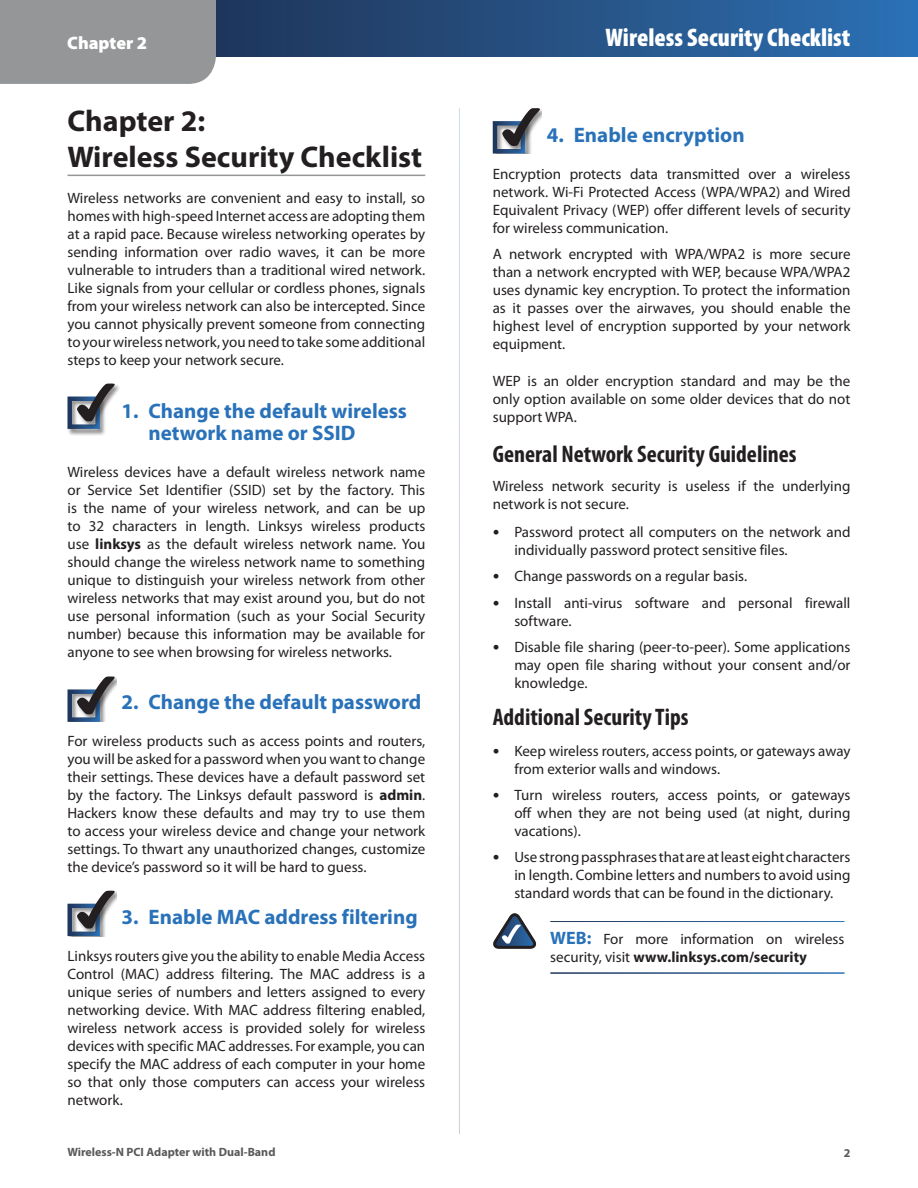
<style>
.page{position:relative;width:918px;height:1188px;background:#fff}
.page>*{position:absolute;margin:0;border:0;box-sizing:border-box;transform-origin:0 0}
.t1{font:700 30px/36px "Myriad Pro";color:#231f20}
.t2{font:900 condensed 25.5px "Myriad Pro";color:#fff}
.t3{font:700 condensed 24px "Myriad Pro";color:#231f20}
.t4{font:700 21px/22.5px "Myriad Pro";color:#2972b9}
.t5{font:900 18px "Myriad Pro";color:#fff}
.t6{font:15px/18px "Myriad Pro";color:#231f20;text-align:justify}
.t7{font:700 12px "Myriad Pro";color:#58595b}
.s1{font-weight:700}
.s2{font-family:"Helvetica Neue";font-weight:500;font-stretch:condensed;font-size:13.5px}
.s3{font-weight:700;font-size:18px;color:#2972b9}
</style>
<div class="page">
<div style="left:0;top:0;width:216px;height:84px;background:#949698"></div>
<div style="left:217px;top:1px;width:700px;height:55px;background:linear-gradient(to right,#203559,#2c70b3)"></div>
<hr style="left:68px;top:175px;width:357px;height:1px;background:#949698">
<div style="left:67px;top:396px;width:40px;height:40px;background:#231f20;opacity:.5"></div>
<div style="left:77px;top:383px;width:44px;height:45px;background:#231f20;opacity:.5"></div>
<svg style="left:76px;top:383px;width:40px;height:39px"></svg>
<div style="left:68px;top:688px;width:40px;height:34px;background:#231f20;opacity:.5"></div>
<div style="left:76px;top:676px;width:40px;height:46px;background:#231f20;opacity:.5"></div>
<svg style="left:76px;top:676px;width:40px;height:39px"></svg>
<div style="left:68px;top:902px;width:40px;height:34px;background:#231f20;opacity:.5"></div>
<div style="left:76px;top:891px;width:40px;height:45px;background:#231f20;opacity:.5"></div>
<svg style="left:76px;top:891px;width:40px;height:38px"></svg>
<div style="left:493px;top:120px;width:40px;height:34px;background:#231f20;opacity:.5"></div>
<div style="left:501px;top:108px;width:40px;height:45px;background:#231f20;opacity:.5"></div>
<svg style="left:502px;top:108px;width:39px;height:38px"></svg>
<svg style="left:493px;top:913px;width:43px;height:36px"></svg>
<p class="t5" style="left:67px;top:30px;width:82px">Chapter 2</p>
<h2 class="t2" style="left:605px;top:21px;width:247px">Wireless Security Checklist</h2>
<h1 class="t1" style="left:68px;top:101px;width:356px">Chapter 2:<br>Wireless Security Checklist</h1>
<p class="t6" style="left:68px;top:189px;width:359px">Wireless networks are convenient and easy to install, so homes with high-speed Internet access are adopting them at a rapid pace. Because wireless networking operates by sending information over radio waves, it can be more vulnerable to intruders than a traditional wired network.<br>Like signals from your cellular or cordless phones, signals from your wireless network can also be intercepted. Since you cannot physically prevent someone from connecting to your wireless network, you need to take some additional steps to keep your network secure.</p>
<h3 class="t4" style="left:149px;top:399px;width:260px;text-indent:-27px">1. Change the default wireless network name or SSID</h3>
<p class="t6" style="left:68px;top:463px;width:359px">Wireless devices have a default wireless network name or Service Set Identifier (SSID) set by the factory. This is the name of your wireless network, and can be up to 32 characters in length. Linksys wireless products use <span class="s1">linksys</span> as the default wireless network name. You should change the wireless network name to something unique to distinguish your wireless network from other wireless networks that may exist around you, but do not use personal information (such as your Social Security number) because this information may be available for anyone to see when browsing for wireless networks.</p>
<h3 class="t4" style="left:122px;top:690px;width:301px">2. Change the default password</h3>
<p class="t6" style="left:68px;top:732px;width:359px">For wireless products such as access points and routers, you will be asked for a password when you want to change their settings. These devices have a default password set by the factory. The Linksys default password is <span class="s1">admin</span>.<br>Hackers know these defaults and may try to use them to access your wireless device and change your network settings. To thwart any unauthorized changes, customize the device’s password so it will be hard to guess.</p>
<h3 class="t4" style="left:122px;top:905px;width:298px">3. Enable MAC address filtering</h3>
<p class="t6" style="left:68px;top:947px;width:359px">Linksys routers give you the ability to enable Media Access Control (MAC) address filtering. The MAC address is a unique series of numbers and letters assigned to every networking device. With MAC address filtering enabled, wireless network access is provided solely for wireless devices with specific MAC addresses. For example, you can specify the MAC address of each computer in your home so that only those computers can access your wireless network.</p>
<h3 class="t4" style="left:547px;top:123px;width:199px">4. Enable encryption</h3>
<p class="t6" style="left:493px;top:165px;width:359px">Encryption protects data transmitted over a wireless network. Wi-Fi Protected Access (WPA/WPA2) and Wired Equivalent Privacy (WEP) offer different levels of security for wireless communication.</p>
<p class="t6" style="left:493px;top:245px;width:359px">A network encrypted with WPA/WPA2 is more secure than a network encrypted with WEP, because WPA/WPA2 uses dynamic key encryption. To protect the information as it passes over the airwaves, you should enable the highest level of encryption supported by your network equipment.</p>
<p class="t6" style="left:493px;top:372px;width:359px">WEP is an older encryption standard and may be the only option available on some older devices that do not support WPA.</p>
<h3 class="t3" style="left:493px;top:439px;width:305px">General Network Security Guidelines</h3>
<p class="t6" style="left:493px;top:476px;width:359px">Wireless network security is useless if the underlying network is not secure.</p>
<p class="t6" style="left:514px;top:523px;width:338px;text-indent:-22px"><span class="s2">•</span> Password protect all computers on the network and individually password protect sensitive files.</p>
<p class="t6" style="left:493px;top:567px;width:256px"><span class="s2">•</span> Change passwords on a regular basis.</p>
<p class="t6" style="left:514px;top:593px;width:338px;text-indent:-22px"><span class="s2">•</span> Install anti-virus software and personal firewall software.</p>
<p class="t6" style="left:514px;top:637px;width:338px;text-indent:-22px"><span class="s2">•</span> Disable file sharing (peer-to-peer). Some applications may open file sharing without your consent and/or knowledge.</p>
<h3 class="t3" style="left:493px;top:702px;width:197px">Additional Security Tips</h3>
<p class="t6" style="left:514px;top:742px;width:338px;text-indent:-22px"><span class="s2">•</span> Keep wireless routers, access points, or gateways away from exterior walls and windows.</p>
<p class="t6" style="left:514px;top:786px;width:338px;text-indent:-22px"><span class="s2">•</span> Turn wireless routers, access points, or gateways off when they are not being used (at night, during vacations).</p>
<p class="t6" style="left:514px;top:848px;width:338px;text-indent:-22px"><span class="s2">•</span> Use strong passphrases that are at least eight characters in length. Combine letters and numbers to avoid using standard words that can be found in the dictionary.</p>
<p class="t6" style="left:550px;top:929px;width:296px"><span class="s3">WEB:</span> For more information on wireless security, visit <span class="s1">www.linksys.com/security</span></p>
<p class="t7" style="left:68px;top:1144px;width:209px">Wireless-N PCI Adapter with Dual-Band</p>
<p class="t7" style="left:844px;top:1145px;width:8px">2</p>
</div>
